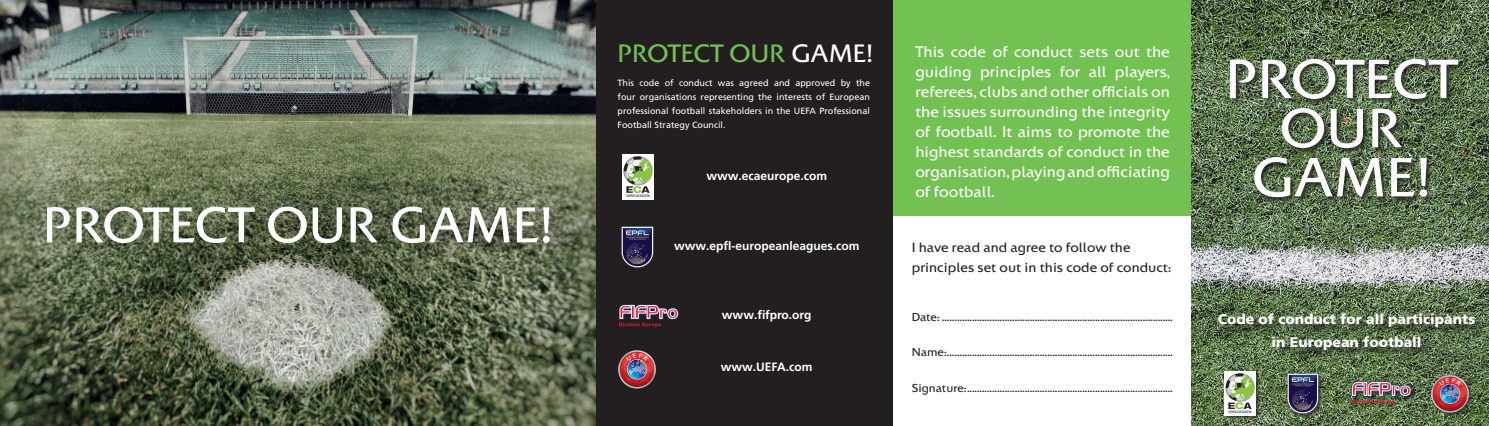
<style>
.page{position:relative;width:1489px;height:426px;background:#fff}
.page>*{position:absolute;margin:0;border:0;box-sizing:border-box;transform-origin:0 0}
.t1{font:57.1px/49px "UEFA Colosseum";color:#fff;text-align:center}
.t2{font:52px "UEFA Colosseum";color:#fff}
.t3{font:26px "UEFA Colosseum";color:#74c153}
.t4{font:16px/20px "UEFA Colosseum";color:#fff;text-align:justify}
.t5{font:14px/20px "UEFA Colosseum";color:#231f20}
.t6{font:900 14px/22px "Frutiger LT Pro";color:#fff;text-align:center}
.t7{font:12px "UEFA Colosseum";color:#231f20}
.t8{font:700 12px "Frutiger LT Pro";color:#fff}
.t9{font:9px/14px "Frutiger LT Pro";color:#fff;text-align:justify}
.s1{color:#fff}
</style>
<div class="page">
<img style="left:1191px;top:0;width:297px;height:425px">
<div style="left:1430px;top:373px;width:43px;height:43px;background:#231f20;opacity:.75"></div>
<img style="left:1429px;top:371px;width:42px;height:43px">
<div style="left:1350px;top:380px;width:65px;height:28px;background:#231f20;opacity:.75"></div>
<svg style="left:1351px;top:381px;width:59px;height:23px"></svg>
<div style="left:1286px;top:372px;width:37px;height:45px;background:#231f20;opacity:.75"></div>
<img style="left:1286px;top:372px;width:32px;height:41px">
<div style="left:1223px;top:369px;width:37px;height:51px;background:#231f20;opacity:.75"></div>
<img style="left:1223px;top:370px;width:32px;height:45px">
<div style="left:1230px;top:59px;width:233px;height:144px;background:#231f20;opacity:.75"></div>
<div style="left:1220px;top:315px;width:266px;height:46px;background:#231f20;opacity:.75"></div>
<div style="left:595px;top:0;width:298px;height:425px;background:#231f20"></div>
<img style="left:0;top:0;width:595px;height:425px">
<img style="left:618px;top:350px;width:38px;height:39px">
<svg style="left:619px;top:304px;width:59px;height:23px"></svg>
<img style="left:621px;top:227px;width:32px;height:40px">
<img style="left:622px;top:155px;width:32px;height:44px">
<div style="left:893px;top:0;width:298px;height:215px;background:#74c153"></div>
<h2 class="t2" style="left:43px;top:188px;width:511px">PROTECT OUR GAME!</h2>
<h3 class="t3" style="left:617px;top:35px;width:257px">PROTECT OUR <span class="s1">GAME!</span></h3>
<p class="t9" style="left:617px;top:76px;width:254px">This code of conduct was agreed and approved by the four organisations representing the interests of European professional football stakeholders in the UEFA Professional Football Strategy Council.</p>
<p class="t8" style="left:706px;top:168px;width:122px">www.ecaeurope.com</p>
<p class="t8" style="left:674px;top:239px;width:187px">www.epfl-europeanleagues.com</p>
<p class="t8" style="left:722px;top:307px;width:91px">www.fifpro.org</p>
<p class="t8" style="left:721px;top:359px;width:93px">www.UEFA.com</p>
<p class="t4" style="left:915px;top:42px;width:256px">This code of conduct sets out the guiding principles for all players, referees, clubs and other officials on the issues surrounding the integrity of football. It aims to promote the highest standards of conduct in the organisation, playing and officiating of football.</p>
<p class="t5" style="left:911px;top:237px;width:261px">I have read and agree to follow the principles set out in this code of conduct:</p>
<p class="t7" style="left:911px;top:308px;width:262px">Date: ............................................................................................</p>
<p class="t7" style="left:911px;top:343px;width:262px">Name:..........................................................................................</p>
<p class="t7" style="left:911px;top:379px;width:262px">Signature:..................................................................................</p>
<h1 class="t1" style="left:1225px;top:56px;width:234px">PROTECT<br>OUR<br>GAME!</h1>
<p class="t6" style="left:1217px;top:308px;width:259px">Code of conduct for all participants in European football</p>
</div>
